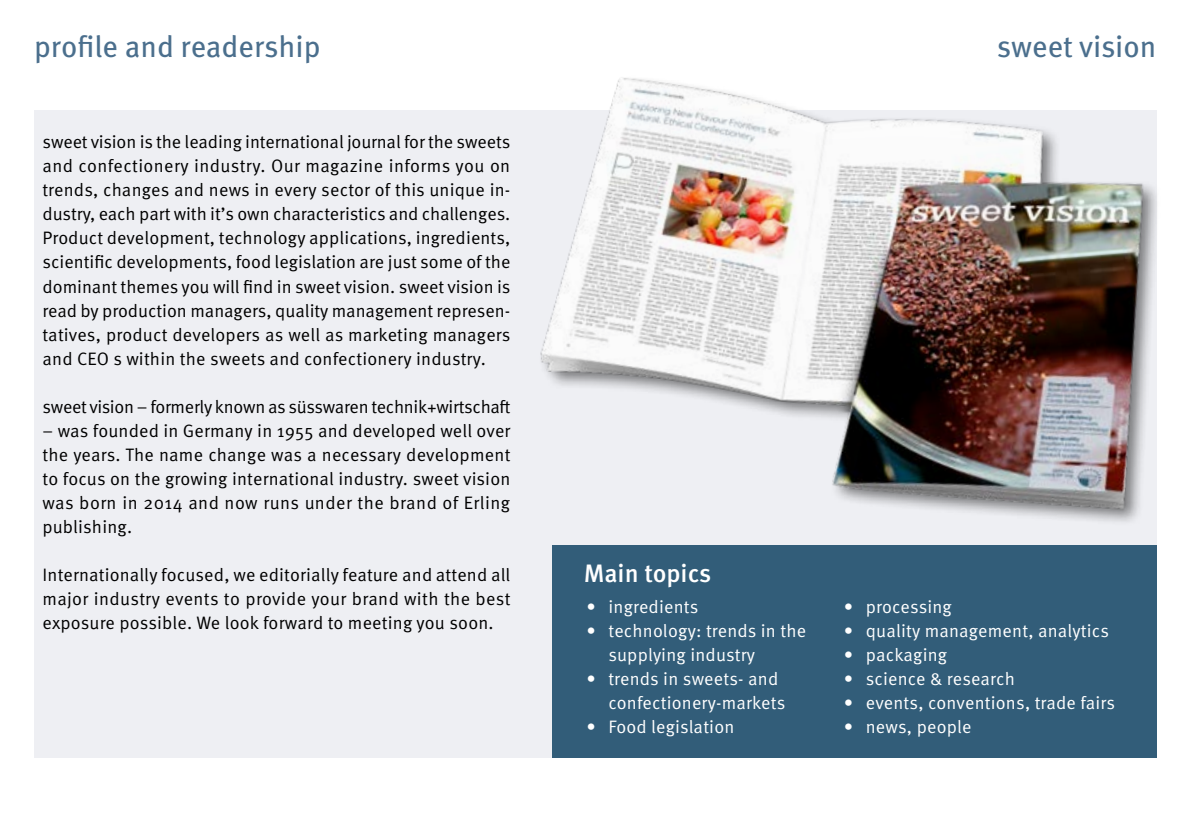
<style>
.page{position:relative;width:1191px;height:840px;background:#fff}
.page>*{position:absolute;margin:0;border:0;box-sizing:border-box;transform-origin:0 0}
.t1{font:30px "Meta OT";color:#4b6f8d}
.t2{font:500 25.2px "Meta OT";letter-spacing:-.005em;color:#fff}
.t3{font:18px/24px "Meta OT Norm";letter-spacing:.01em;color:#000;text-align:justify}
.t4{font:18px/24px "Meta OT Norm";letter-spacing:.01em;color:#fff}
.t5{font:18px "Meta OT Norm";letter-spacing:-.015em;color:#000}
</style>
<div class="page">
<div style="left:34px;top:110px;width:1123px;height:647px;background:#eeeff3"></div>
<div style="left:553px;top:544px;width:604px;height:213px;background:#325d79"></div>
<img style="left:540px;top:78px;width:617px;height:517px">
<h1 class="t1" style="left:34px;top:28px;width:288px">profile and readership</h1>
<h1 class="t1" style="left:996px;top:28px;width:161px">sweet vision</h1>
<p class="t3" style="left:43px;top:130px;width:469px">sweet vision is the leading international journal for the sweets and confectionery industry. Our magazine informs you on trends, changes and news in every sector of this unique in&shy;dustry, each part with it’s own characteristics and challenges.<br>Product development, technology applications, ingredients, scientific developments, food legislation are just some of the dominant themes you will find in sweet vision. sweet vision is read by production managers, quality management represen&shy;tatives, product developers as well as marketing managers and CEO s within the sweets and confectionery industry.</p>
<p class="t5" style="left:43px;top:395px;width:469px">sweet vision – formerly known as süsswaren technik+wirtschaft</p>
<p class="t3" style="left:43px;top:418px;width:469px">– was founded in Germany in 1955 and developed well over the years. The name change was a necessary development to focus on the growing international industry. sweet vision was born in 2014 and now runs under the brand of Erling publishing.</p>
<p class="t3" style="left:43px;top:562px;width:469px">Internationally focused, we editorially feature and attend all major industry events to provide your brand with the best exposure possible. We look forward to meeting you soon.</p>
<h2 class="t2" style="left:584px;top:556px;width:129px">Main topics</h2>
<p class="t4" style="left:586px;top:595px;width:114px">• ingredients</p>
<p class="t4" style="left:608px;top:619px;width:199px;text-indent:-22px">• technology: trends in the supplying industry</p>
<p class="t4" style="left:608px;top:667px;width:178px;text-indent:-22px">• trends in sweets- and confectionery-markets</p>
<p class="t4" style="left:586px;top:715px;width:149px">• Food legislation</p>
<p class="t4" style="left:843px;top:595px;width:110px">• processing</p>
<p class="t4" style="left:843px;top:619px;width:267px">• quality management, analytics</p>
<p class="t4" style="left:843px;top:643px;width:105px">• packaging</p>
<p class="t4" style="left:843px;top:667px;width:173px">• science &amp; research</p>
<p class="t4" style="left:843px;top:691px;width:273px">• events, conventions, trade fairs</p>
<p class="t4" style="left:843px;top:715px;width:129px">• news, people</p>
</div>
